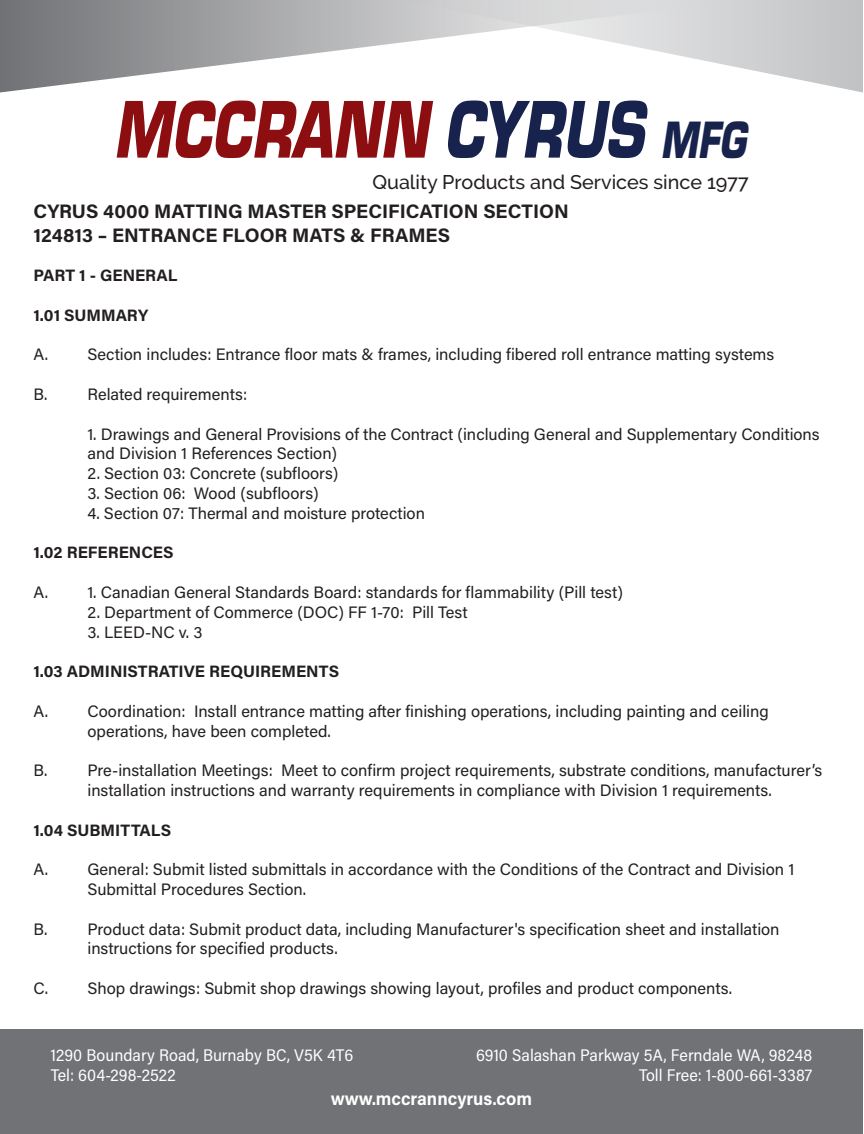
<style>
.page{position:relative;width:864px;height:1134px;background:#fff}
.page>*{position:absolute;margin:0;border:0;box-sizing:border-box;transform-origin:0 0}
.t1{font:italic 900 84.9px "Eurostile";color:#8d0e11;scale:.73 1}
.t2{font:500 19.8px "Raleway";color:#231f20}
.t3{font:700 19.5px "Acumin Pro";color:#231f20}
.t4{font:700 18.3px "Acumin Pro Semi Cond";color:#fff}
.t5{font:16.95px "Acumin Pro Semi Cond";color:#fff}
.t6{font:16.5px/19.8px "Acumin Pro";color:#231f20}
.t7{font:700 16.5px "Acumin Pro";color:#231f20}
.s1{color:#17234c}
.s2{font-size:54.6px;color:#17234c}
</style>
<div class="page">
<div style="left:0;top:1029px;width:863px;height:105px;background:#717275"></div>
<svg style="left:0;top:0;width:406px;height:93px"></svg>
<svg style="left:406px;top:0;width:457px;height:93px"></svg>
<p class="t1" style="left:116px;top:68px;width:866px">MCCRANN <span class="s1">CYRUS</span> <span class="s2">MFG</span></p>
<p class="t2" style="left:372px;top:171px;width:378px">Quality Products and Services since 1977</p>
<p class="t3" style="left:33px;top:198px;width:537px">CYRUS 4000 MATTING MASTER SPECIFICATION SECTION</p>
<p class="t3" style="left:33px;top:221px;width:418px">124813 – ENTRANCE FLOOR MATS &amp; FRAMES</p>
<p class="t7" style="left:33px;top:264px;width:145px">PART 1 - GENERAL</p>
<p class="t7" style="left:33px;top:304px;width:116px">1.01 SUMMARY</p>
<p class="t6" style="left:33px;top:344px;width:742px">A. Section includes: Entrance floor mats &amp; frames, including fibered roll entrance matting systems</p>
<p class="t6" style="left:33px;top:384px;width:16px">B.</p>
<p class="t6" style="left:87px;top:384px;width:161px">Related requirements:</p>
<p class="t6" style="left:87px;top:423px;width:734px">1. Drawings and General Provisions of the Contract (including General and Supplementary Conditions and Division 1 References Section)</p>
<p class="t6" style="left:87px;top:463px;width:252px">2. Section 03: Concrete (subfloors)</p>
<p class="t6" style="left:87px;top:483px;width:233px">3. Section 06: Wood (subfloors)</p>
<p class="t6" style="left:87px;top:503px;width:339px">4. Section 07: Thermal and moisture protection</p>
<p class="t7" style="left:33px;top:541px;width:142px">1.02 REFERENCES</p>
<p class="t6" style="left:33px;top:582px;width:591px">A. 1. Canadian General Standards Board: standards for flammability (Pill test)</p>
<p class="t6" style="left:87px;top:602px;width:382px">2. Department of Commerce (DOC) FF 1-70: Pill Test</p>
<p class="t6" style="left:87px;top:621px;width:116px">3. LEED-NC v. 3</p>
<p class="t7" style="left:33px;top:660px;width:307px">1.03 ADMINISTRATIVE REQUIREMENTS</p>
<p class="t6" style="left:87px;top:701px;width:683px;text-indent:-54px">A. Coordination: Install entrance matting after finishing operations, including painting and ceiling operations, have been completed.</p>
<p class="t6" style="left:33px;top:760px;width:16px">B.</p>
<p class="t6" style="left:87px;top:760px;width:736px">Pre-installation Meetings: Meet to confirm project requirements, substrate conditions, manufacturer’s installation instructions and warranty requirements in compliance with Division 1 requirements.</p>
<p class="t7" style="left:33px;top:818px;width:139px">1.04 SUBMITTALS</p>
<p class="t6" style="left:87px;top:859px;width:708px;text-indent:-54px">A. General: Submit listed submittals in accordance with the Conditions of the Contract and Division 1<br>Submittal Procedures Section.</p>
<p class="t6" style="left:33px;top:918px;width:16px">B.</p>
<p class="t6" style="left:87px;top:918px;width:694px">Product data: Submit product data, including Manufacturer's specification sheet and installation instructions for specified products.</p>
<p class="t6" style="left:33px;top:978px;width:700px">C. Shop drawings: Submit shop drawings showing layout, profiles and product components.</p>
<p class="t5" style="left:51px;top:1043px;width:304px">1290 Boundary Road, Burnaby BC, V5K 4T6</p>
<p class="t5" style="left:51px;top:1064px;width:126px">Tel: 604-298-2522</p>
<p class="t5" style="left:476px;top:1043px;width:338px">6910 Salashan Parkway 5A, Ferndale WA, 98248</p>
<p class="t5" style="left:639px;top:1064px;width:175px">Toll Free: 1-800-661-3387</p>
<p class="t4" style="left:331px;top:1085px;width:203px">www.mccranncyrus.com</p>
</div>
